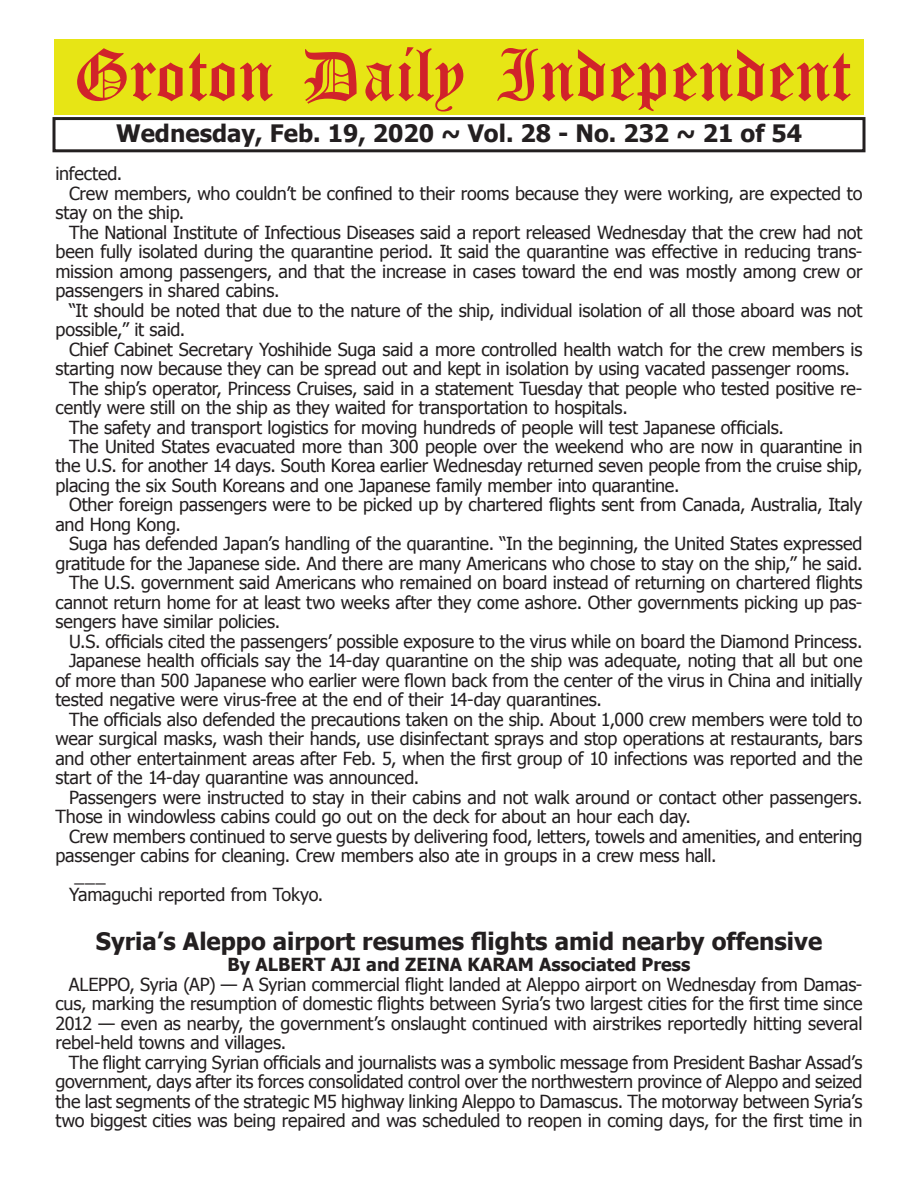
<style>
.page{position:relative;width:918px;height:1188px;background:#fff}
.page>*{position:absolute;margin:0;border:0;box-sizing:border-box;transform-origin:0 0}
.t1{font:54px "Old English Five";color:#d1232a}
.t2{font:700 24px "Tahoma";color:#231f20}
.t3{font:18px/19.5px "Tahoma";letter-spacing:-.01em;color:#231f20;text-align:justify}
.t4{font:700 18px "Tahoma";color:#231f20}
</style>
<div class="page">
<div style="left:52px;top:117px;width:814px;height:35px;border:3px solid #231f20"></div>
<div style="left:54px;top:40px;width:810px;height:75px;background:#e7e515"></div>
<h1 class="t1" style="left:73px;top:50px;width:779px">Groton Daily Independent</h1>
<h2 class="t2" style="left:116px;top:116px;width:688px">Wednesday, Feb. 19, 2020 ~ Vol. 28 - No. 232 ~ 21 of 54</h2>
<p class="t3" style="left:56px;top:163px;width:68px">infected.</p>
<p class="t3" style="left:69px;top:182px;width:795px">Crew members, who couldn’t be confined to their rooms because they were working, are expected to</p>
<p class="t3" style="left:56px;top:202px;width:130px">stay on the ship.</p>
<p class="t3" style="left:69px;top:221px;width:795px">The National Institute of Infectious Diseases said a report released Wednesday that the crew had not</p>
<p class="t3" style="left:56px;top:241px;width:808px">been fully isolated during the quarantine period. It said the quarantine was effective in reducing trans-</p>
<p class="t3" style="left:56px;top:260px;width:808px">mission among passengers, and that the increase in cases toward the end was mostly among crew or</p>
<p class="t3" style="left:56px;top:280px;width:226px">passengers in shared cabins.</p>
<p class="t3" style="left:69px;top:299px;width:795px">“It should be noted that due to the nature of the ship, individual isolation of all those aboard was not</p>
<p class="t3" style="left:56px;top:319px;width:131px">possible,” it said.</p>
<p class="t3" style="left:69px;top:338px;width:795px">Chief Cabinet Secretary Yoshihide Suga said a more controlled health watch for the crew members is</p>
<p class="t3" style="left:56px;top:358px;width:796px">starting now because they can be spread out and kept in isolation by using vacated passenger rooms.</p>
<p class="t3" style="left:69px;top:377px;width:795px">The ship’s operator, Princess Cruises, said in a statement Tuesday that people who tested positive re-</p>
<p class="t3" style="left:56px;top:397px;width:574px">cently were still on the ship as they waited for transportation to hospitals.</p>
<p class="t3" style="left:69px;top:416px;width:716px">The safety and transport logistics for moving hundreds of people will test Japanese officials.</p>
<p class="t3" style="left:69px;top:436px;width:795px">The United States evacuated more than 300 people over the weekend who are now in quarantine in</p>
<p class="t3" style="left:56px;top:455px;width:808px">the U.S. for another 14 days. South Korea earlier Wednesday returned seven people from the cruise ship,</p>
<p class="t3" style="left:56px;top:475px;width:626px">placing the six South Koreans and one Japanese family member into quarantine.</p>
<p class="t3" style="left:69px;top:494px;width:795px">Other foreign passengers were to be picked up by chartered flights sent from Canada, Australia, Italy</p>
<p class="t3" style="left:56px;top:514px;width:127px">and Hong Kong.</p>
<p class="t3" style="left:69px;top:533px;width:795px">Suga has defended Japan’s handling of the quarantine. “In the beginning, the United States expressed</p>
<p class="t3" style="left:56px;top:553px;width:809px">gratitude for the Japanese side. And there are many Americans who chose to stay on the ship,” he said.</p>
<p class="t3" style="left:69px;top:572px;width:795px">The U.S. government said Americans who remained on board instead of returning on chartered flights</p>
<p class="t3" style="left:56px;top:592px;width:808px">cannot return home for at least two weeks after they come ashore. Other governments picking up pas-</p>
<p class="t3" style="left:56px;top:611px;width:226px">sengers have similar policies.</p>
<p class="t3" style="left:69px;top:631px;width:795px">U.S. officials cited the passengers’ possible exposure to the virus while on board the Diamond Princess.</p>
<p class="t3" style="left:69px;top:650px;width:795px">Japanese health officials say the 14-day quarantine on the ship was adequate, noting that all but one</p>
<p class="t3" style="left:56px;top:670px;width:808px">of more than 500 Japanese who earlier were flown back from the center of the virus in China and initially</p>
<p class="t3" style="left:56px;top:689px;width:548px">tested negative were virus-free at the end of their 14-day quarantines.</p>
<p class="t3" style="left:69px;top:709px;width:795px">The officials also defended the precautions taken on the ship. About 1,000 crew members were told to</p>
<p class="t3" style="left:56px;top:728px;width:808px">wear surgical masks, wash their hands, use disinfectant sprays and stop operations at restaurants, bars</p>
<p class="t3" style="left:56px;top:748px;width:808px">and other entertainment areas after Feb. 5, when the first group of 10 infections was reported and the</p>
<p class="t3" style="left:56px;top:767px;width:365px">start of the 14-day quarantine was announced.</p>
<p class="t3" style="left:69px;top:787px;width:795px">Passengers were instructed to stay in their cabins and not walk around or contact other passengers.</p>
<p class="t3" style="left:56px;top:806px;width:637px">Those in windowless cabins could go out on the deck for about an hour each day.</p>
<p class="t3" style="left:69px;top:826px;width:795px">Crew members continued to serve guests by delivering food, letters, towels and amenities, and entering</p>
<p class="t3" style="left:56px;top:845px;width:663px">passenger cabins for cleaning. Crew members also ate in groups in a crew mess hall.</p>
<p class="t3" style="left:75px;top:865px;width:33px">___</p>
<p class="t3" style="left:69px;top:884px;width:256px">Yamaguchi reported from Tokyo.</p>
<h2 class="t2" style="left:96px;top:924px;width:728px">Syria’s Aleppo airport resumes flights amid nearby offensive</h2>
<p class="t4" style="left:228px;top:952px;width:464px">By ALBERT AJI and ZEINA KARAM Associated Press</p>
<p class="t3" style="left:55px;top:974px;width:809px;text-indent:13px">ALEPPO, Syria (AP) — A Syrian commercial flight landed at Aleppo airport on Wednesday from Damas&shy;cus, marking the resumption of domestic flights between Syria’s two largest cities for the first time since 2012 — even as nearby, the government’s onslaught continued with airstrikes reportedly hitting several rebel-held towns and villages.</p>
<p class="t3" style="left:55px;top:1052px;width:809px;text-indent:14px">The flight carrying Syrian officials and journalists was a symbolic message from President Bashar Assad’s government, days after its forces consolidated control over the northwestern province of Aleppo and seized the last segments of the strategic M5 highway linking Aleppo to Damascus. The motorway between Syria’s two biggest cities was being repaired and was scheduled to reopen in coming days, for the first time in</p>
</div>
